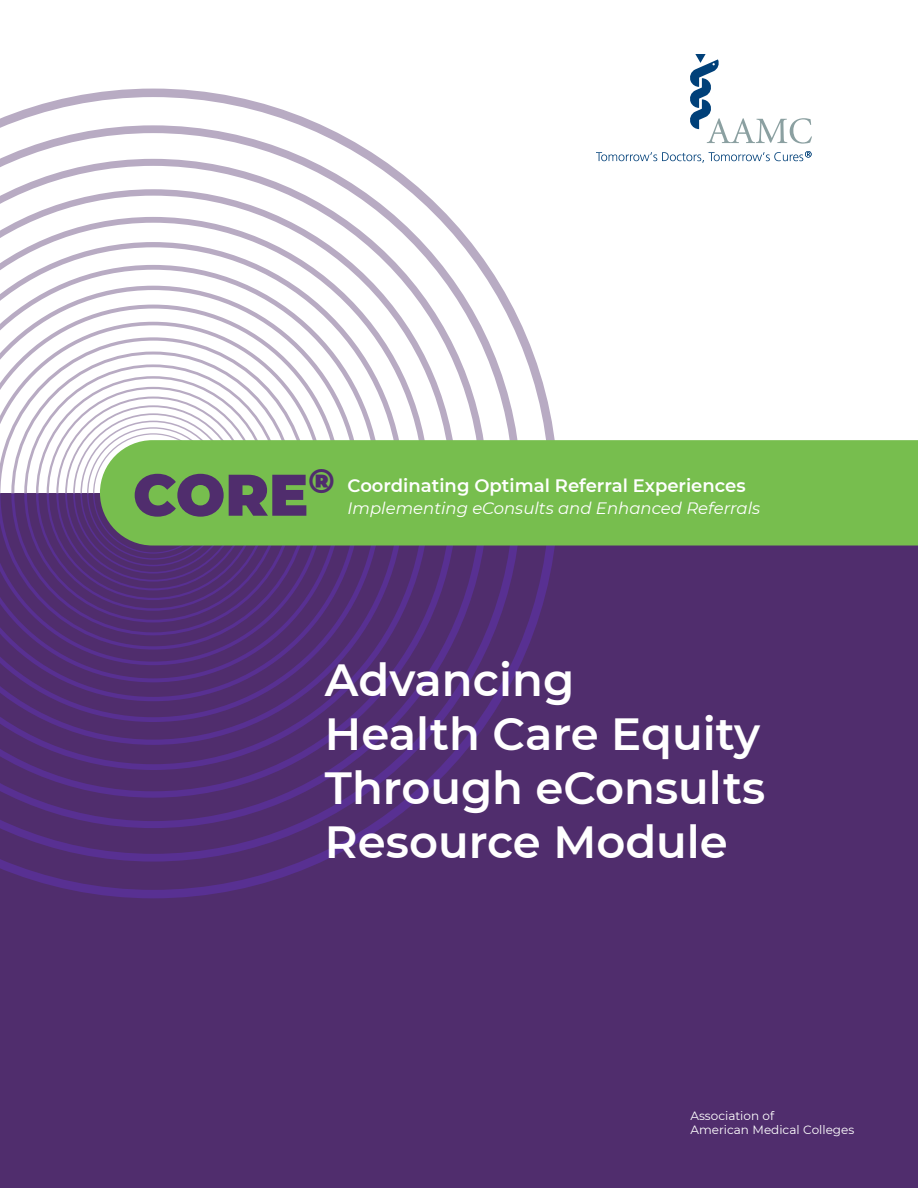
<style>
.page{position:relative;width:918px;height:1188px;background:#fff}
.page>*{position:absolute;margin:0;border:0;box-sizing:border-box;transform-origin:0 0}
.t1{font:900 58.5px "Montserrat";color:#502d6d}
.t2{font:600 45px/54px "Montserrat";color:#fff}
.t3{font:600 18px "Montserrat";color:#fff}
.t4{font:italic 16.5px "Montserrat";color:#fff}
.t5{font:12px "Montserrat";color:#fff}
</style>
<div class="page">
<div style="left:0;top:493px;width:918px;height:695px;background:#502d6d"></div>
<svg style="left:0;top:88px;width:555px;height:397px"></svg>
<svg style="left:10px;top:350px;width:287px;height:135px"></svg>
<svg style="left:0;top:485px;width:555px;height:414px"></svg>
<div style="left:100px;top:440px;width:818px;height:106px;background:#77be4e"></div>
<svg style="left:690px;top:54px;width:122px;height:90px"></svg>
<svg style="left:596px;top:151px;width:216px;height:12px"></svg>
<p class="t1" style="left:133px;top:451px;width:203px">CORE<sup>®</sup></p>
<p class="t3" style="left:348px;top:473px;width:400px">Coordinating Optimal Referral Experiences</p>
<p class="t4" style="left:348px;top:497px;width:414px">Implementing eConsults and Enhanced Referrals</p>
<p class="t2" style="left:325px;top:651px;width:442px">Advancing<br>Health Care Equity<br>Through eConsults<br>Resource Module</p>
<p class="t5" style="left:691px;top:1107px;width:85px">Association of</p>
<p class="t5" style="left:691px;top:1121px;width:165px">American Medical Colleges</p>
</div>
